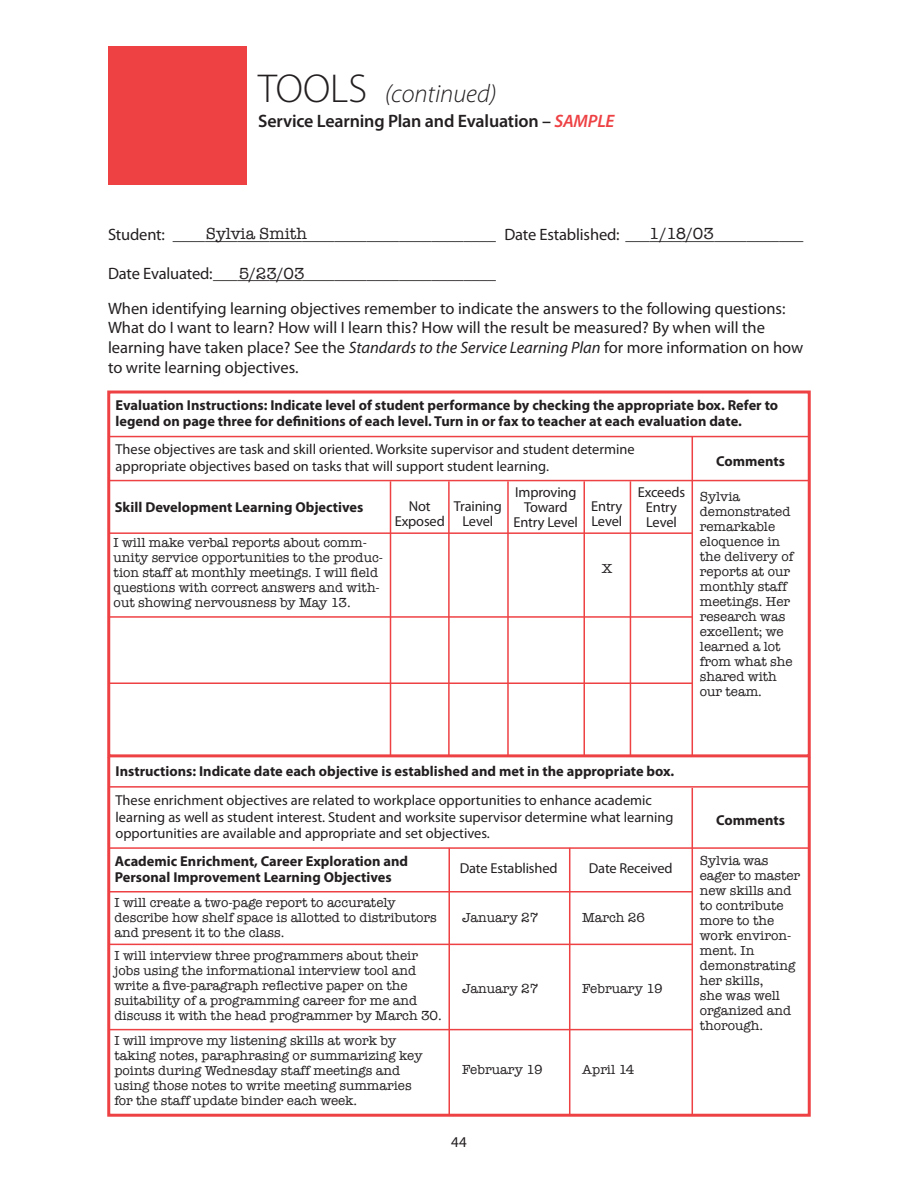
<style>
.page{position:relative;width:918px;height:1188px;background:#fff}
.page>*{position:absolute;margin:0;border:0;box-sizing:border-box;transform-origin:0 0}
.t1{font:italic 300 25.5px "Myriad Pro";color:#231f20}
.t2{font:600 18px "Myriad Pro";letter-spacing:-.01em;color:#231f20}
.t3{font:16.5px/19.8px "Myriad Pro";color:#231f20}
.t4{font:16.5px "American Typewriter";color:#231f20}
.t5{font:15px "Myriad Pro";color:#231f20}
.t6{font:14.4px/16.5px "Myriad Pro";color:#231f20}
.t7{font:700 14.4px/16.5px "Myriad Pro";color:#231f20}
.t8{font:13.5px/15px "American Typewriter";color:#231f20}
.s1{font-style:normal;font-size:40.5px}
.s2{font-style:italic;color:#ee4144}
.s3{font-style:italic}
</style>
<div class="page">
<div style="left:108px;top:46px;width:138px;height:139px;background:#ee4144"></div>
<div style="left:107px;top:391px;width:704px;height:366px;border:3px solid #ee4144"></div>
<div style="left:107px;top:756px;width:704px;height:361px;border:3px solid #ee4144"></div>
<hr style="left:692px;top:437px;width:1px;height:319px;background:#ee4144">
<hr style="left:692px;top:788px;width:1px;height:327px;background:#ee4144">
<hr style="left:584px;top:481px;width:1px;height:275px;background:#ee4144">
<hr style="left:569px;top:848px;width:1px;height:267px;background:#ee4144">
<hr style="left:630px;top:481px;width:1px;height:275px;background:#ee4144">
<hr style="left:507px;top:481px;width:2px;height:275px;background:#ee4144">
<hr style="left:448px;top:481px;width:2px;height:275px;background:#ee4144">
<hr style="left:448px;top:848px;width:2px;height:267px;background:#ee4144">
<hr style="left:390px;top:481px;width:1px;height:275px;background:#ee4144">
<hr style="left:108px;top:436px;width:700px;height:1px;background:#ee4144">
<hr style="left:108px;top:786px;width:700px;height:2px;background:#ee4144">
<hr style="left:108px;top:480px;width:700px;height:1px;background:#ee4144">
<hr style="left:108px;top:532px;width:584px;height:2px;background:#ee4144">
<hr style="left:108px;top:616px;width:584px;height:2px;background:#ee4144">
<hr style="left:108px;top:891px;width:584px;height:1px;background:#ee4144">
<hr style="left:108px;top:1029px;width:584px;height:1px;background:#ee4144">
<hr style="left:108px;top:944px;width:584px;height:1px;background:#ee4144">
<hr style="left:108px;top:682px;width:584px;height:2px;background:#ee4144">
<hr style="left:108px;top:847px;width:700px;height:2px;background:#ee4144">
<p class="t1" style="left:258px;top:78px;width:240px"><span class="s1">TOOLS</span> (continued)</p>
<p class="t2" style="left:258px;top:110px;width:358px">Service Learning Plan and Evaluation – <span class="s2">SAMPLE</span></p>
<p class="t4" style="left:206px;top:221px;width:103px">Sylvia Smith</p>
<p class="t4" style="left:649px;top:221px;width:66px">1/18/03</p>
<p class="t4" style="left:239px;top:260px;width:67px">5/23/03</p>
<p class="t3" style="left:108px;top:225px;width:697px">Student: ________________________________________ Date Established: ______________________</p>
<p class="t3" style="left:108px;top:264px;width:390px">Date Evaluated:___________________________________</p>
<p class="t3" style="left:108px;top:298px;width:697px">When identifying learning objectives remember to indicate the answers to the following questions:<br>What do I want to learn? How will I learn this? How will the result be measured? By when will the learning have taken place? See the <span class="s3">Standards to the Service Learning Plan</span> for more information on how to write learning objectives.</p>
<p class="t7" style="left:116px;top:396px;width:664px">Evaluation Instructions: Indicate level of student performance by checking the appropriate box. Refer to legend on page three for definitions of each level. Turn in or fax to teacher at each evaluation date.</p>
<p class="t6" style="left:116px;top:441px;width:521px">These objectives are task and skill oriented. Worksite supervisor and student determine appropriate objectives based on tasks that will support student learning.</p>
<p class="t7" style="left:115px;top:499px;width:250px">Skill Development Learning Objectives</p>
<p class="t8" style="left:114px;top:535px;width:255px">I will make verbal reports about comm-</p>
<p class="t8" style="left:114px;top:550px;width:271px">unity service opportunities to the produc-</p>
<p class="t8" style="left:114px;top:565px;width:266px">tion staff at monthly meetings. I will field</p>
<p class="t8" style="left:114px;top:580px;width:268px">questions with correct answers and with-</p>
<p class="t8" style="left:114px;top:595px;width:239px">out showing nervousness by May 13.</p>
<p class="t6" style="left:409px;top:498px;width:23px">Not</p>
<p class="t6" style="left:395px;top:513px;width:52px">Exposed</p>
<p class="t6" style="left:454px;top:498px;width:49px">Training</p>
<p class="t6" style="left:463px;top:513px;width:32px">Level</p>
<p class="t6" style="left:514px;top:484px;width:66px;line-height:15px;text-align:center">Improving<br>Toward<br>Entry Level</p>
<p class="t6" style="left:591px;top:498px;width:33px">Entry</p>
<p class="t6" style="left:592px;top:513px;width:32px">Level</p>
<p class="t8" style="left:602px;top:561px;width:12px">X</p>
<p class="t6" style="left:638px;top:483px;width:49px">Exceeds</p>
<p class="t6" style="left:646px;top:498px;width:33px">Entry</p>
<p class="t6" style="left:646px;top:513px;width:32px">Level</p>
<p class="t7" style="left:716px;top:453px;width:70px">Comments</p>
<p class="t8" style="left:700px;top:488px;width:95px">Sylvia demonstrated remarkable eloquence in the delivery of reports at our monthly staff meetings. Her research was excellent; we learned a lot from what she shared with our team.</p>
<p class="t7" style="left:116px;top:763px;width:560px">Instructions: Indicate date each objective is established and met in the appropriate box.</p>
<p class="t6" style="left:116px;top:792px;width:559px">These enrichment objectives are related to workplace opportunities to enhance academic learning as well as student interest. Student and worksite supervisor determine what learning opportunities are available and appropriate and set objectives.</p>
<p class="t7" style="left:115px;top:852px;width:295px">Academic Enrichment, Career Exploration and<br>Personal Improvement Learning Objectives</p>
<p class="t8" style="left:114px;top:895px;width:283px">I will create a two-page report to accurately</p>
<p class="t8" style="left:114px;top:910px;width:324px">describe how shelf space is allotted to distributors</p>
<p class="t8" style="left:114px;top:925px;width:171px">and present it to the class.</p>
<p class="t8" style="left:114px;top:947px;width:329px">I will interview three programmers about their jobs using the informational interview tool and write a five-paragraph reflective paper on the suitability of a programming career for me and discuss it with the head programmer by March 30.</p>
<p class="t8" style="left:114px;top:1033px;width:310px">I will improve my listening skills at work by taking notes, paraphrasing or summarizing key points during Wednesday staff meetings and using those notes to write meeting summaries for the staff update binder each week.</p>
<p class="t6" style="left:460px;top:859px;width:99px">Date Established</p>
<p class="t6" style="left:589px;top:859px;width:85px">Date Received</p>
<p class="t8" style="left:462px;top:910px;width:78px">January 27</p>
<p class="t8" style="left:582px;top:910px;width:64px">March 26</p>
<p class="t8" style="left:462px;top:980px;width:78px">January 27</p>
<p class="t8" style="left:582px;top:980px;width:82px">February 19</p>
<p class="t8" style="left:462px;top:1061px;width:82px">February 19</p>
<p class="t8" style="left:582px;top:1061px;width:54px">April 14</p>
<p class="t5" style="left:451px;top:1133px;width:17px">44</p>
<p class="t7" style="left:716px;top:812px;width:70px">Comments</p>
<p class="t8" style="left:700px;top:853px;width:102px">Sylvia was eager to master new skills and to contribute more to the</p>
<p class="t8" style="left:700px;top:928px;width:93px">work environ-</p>
<p class="t8" style="left:700px;top:943px;width:97px">ment. In demonstrating her skills,<br>she was well organized and thorough.</p>
</div>
